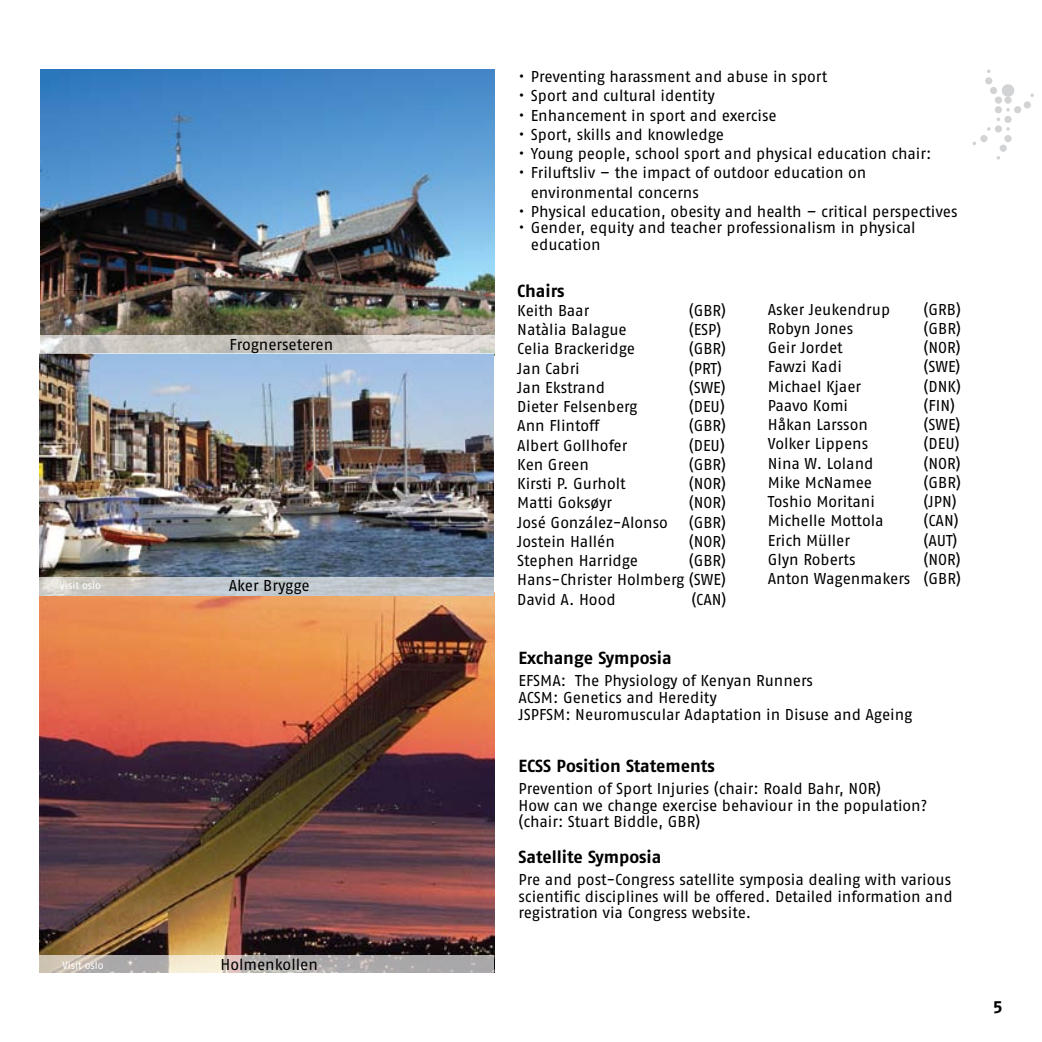
<style>
.page{position:relative;width:1042px;height:1042px;background:#fff}
.page>*{position:absolute;margin:0;border:0;box-sizing:border-box;transform-origin:0 0}
.t1{font:700 17.5px "Fago No";letter-spacing:-.005em;color:#000}
.t2{font:15.75px/16.6px "Fago No";color:#000}
.t3{font:10.5px "Fago No";color:#fff}
</style>
<div class="page">
<svg style="left:996px;top:156px;width:4px;height:4px"></svg>
<div style="left:999px;top:145px;width:8px;height:7px;background:#d1d3d4;border-radius:50%"></div>
<div style="left:980px;top:135px;width:7px;height:7px;background:#d1d3d4;border-radius:50%"></div>
<div style="left:1004px;top:135px;width:7px;height:7px;background:#d1d3d4;border-radius:50%"></div>
<div style="left:995px;top:125px;width:7px;height:8px;background:#d1d3d4;border-radius:50%"></div>
<svg style="left:1006px;top:127px;width:4px;height:4px"></svg>
<div style="left:1004px;top:116px;width:7px;height:7px;background:#d1d3d4;border-radius:50%"></div>
<div style="left:995px;top:106px;width:7px;height:7px;background:#d1d3d4;border-radius:50%"></div>
<div style="left:1014px;top:106px;width:7px;height:7px;background:#d1d3d4;border-radius:50%"></div>
<div style="left:1023px;top:101px;width:8px;height:7px;background:#d1d3d4;border-radius:50%"></div>
<div style="left:995px;top:97px;width:7px;height:7px;background:#d1d3d4;border-radius:50%"></div>
<div style="left:1004px;top:97px;width:7px;height:7px;background:#d1d3d4;border-radius:50%"></div>
<svg style="left:1030px;top:93px;width:4px;height:4px"></svg>
<div style="left:990px;top:87px;width:7px;height:7px;background:#d1d3d4;border-radius:50%"></div>
<div style="left:1002px;top:84px;width:12px;height:13px;background:#d1d3d4;border-radius:50%"></div>
<div style="left:985px;top:77px;width:7px;height:7px;background:#d1d3d4;border-radius:50%"></div>
<img style="left:40px;top:69px;width:454px;height:266px">
<img style="left:40px;top:595px;width:454px;height:360px">
<img style="left:40px;top:353px;width:454px;height:224px">
<svg style="left:40px;top:335px;width:455px;height:18px;background:#cecac5"></svg>
<svg style="left:40px;top:577px;width:454px;height:18px;background:#c3c8cb"></svg>
<svg style="left:40px;top:955px;width:454px;height:18px;background:#bdb7b3"></svg>
<p class="t2" style="left:230px;top:336px;width:105px">Frognerseteren</p>
<p class="t3" style="left:60px;top:579px;width:43px">Visit oslo</p>
<p class="t2" style="left:229px;top:577px;width:82px">Aker Brygge</p>
<p class="t3" style="left:63px;top:959px;width:43px">Visit oslo</p>
<p class="t2" style="left:220px;top:956px;width:99px">Holmenkollen</p>
<p class="t2" style="left:518px;top:68px;width:310px">• Preventing harassment and abuse in sport</p>
<p class="t2" style="left:518px;top:87px;width:198px">• Sport and cultural identity</p>
<p class="t2" style="left:518px;top:107px;width:260px">• Enhancement in sport and exercise</p>
<p class="t2" style="left:518px;top:126px;width:207px">• Sport, skills and knowledge</p>
<p class="t2" style="left:518px;top:145px;width:414px">• Young people, school sport and physical education chair:</p>
<p class="t2" style="left:531px;top:163px;width:337px;line-height:19.2px;text-indent:-12px">• Friluftsliv – the impact of outdoor education on environmental concerns</p>
<p class="t2" style="left:518px;top:203px;width:440px">• Physical education, obesity and health – critical perspectives</p>
<p class="t2" style="left:531px;top:219px;width:386px;text-indent:-12px">• Gender, equity and teacher professionalism in physical education</p>
<p class="t1" style="left:517px;top:280px;width:49px">Chairs</p>
<p class="t2" style="left:517px;top:302px;width:74px">Keith Baar</p>
<p class="t2" style="left:689px;top:302px;width:39px">(GBR)</p>
<p class="t2" style="left:517px;top:321px;width:111px">Natàlia Balague</p>
<p class="t2" style="left:689px;top:321px;width:34px">(ESP)</p>
<p class="t2" style="left:517px;top:340px;width:119px">Celia Brackeridge</p>
<p class="t2" style="left:689px;top:340px;width:39px">(GBR)</p>
<p class="t2" style="left:517px;top:360px;width:64px">Jan Cabri</p>
<p class="t2" style="left:689px;top:360px;width:35px">(PRT)</p>
<p class="t2" style="left:517px;top:379px;width:89px">Jan Ekstrand</p>
<p class="t2" style="left:689px;top:379px;width:38px">(SWE)</p>
<p class="t2" style="left:517px;top:398px;width:122px">Dieter Felsenberg</p>
<p class="t2" style="left:689px;top:398px;width:38px">(DEU)</p>
<p class="t2" style="left:517px;top:417px;width:84px">Ann Flintoff</p>
<p class="t2" style="left:689px;top:417px;width:39px">(GBR)</p>
<p class="t2" style="left:517px;top:437px;width:112px">Albert Gollhofer</p>
<p class="t2" style="left:689px;top:437px;width:38px">(DEU)</p>
<p class="t2" style="left:517px;top:456px;width:73px">Ken Green</p>
<p class="t2" style="left:689px;top:456px;width:39px">(GBR)</p>
<p class="t2" style="left:517px;top:475px;width:110px">Kirsti P. Gurholt</p>
<p class="t2" style="left:689px;top:475px;width:39px">(NOR)</p>
<p class="t2" style="left:517px;top:494px;width:96px">Matti Goksøyr</p>
<p class="t2" style="left:689px;top:494px;width:39px">(NOR)</p>
<p class="t2" style="left:517px;top:514px;width:152px">José González-Alonso</p>
<p class="t2" style="left:689px;top:514px;width:39px">(GBR)</p>
<p class="t2" style="left:517px;top:533px;width:99px">Jostein Hallén</p>
<p class="t2" style="left:689px;top:533px;width:39px">(NOR)</p>
<p class="t2" style="left:517px;top:552px;width:122px">Stephen Harridge</p>
<p class="t2" style="left:517px;top:551px;width:210px;line-height:19.2px;text-align:justify;text-indent:172px">(GBR)<br>Hans-Christer Holmberg (SWE)<br>David A. Hood</p>
<p class="t2" style="left:691px;top:591px;width:37px">(CAN)</p>
<p class="t2" style="left:768px;top:301px;width:124px">Asker Jeukendrup</p>
<p class="t2" style="left:923px;top:301px;width:39px">(GRB)</p>
<p class="t2" style="left:768px;top:320px;width:87px">Robyn Jones</p>
<p class="t2" style="left:923px;top:320px;width:39px">(GBR)</p>
<p class="t2" style="left:768px;top:339px;width:76px">Geir Jordet</p>
<p class="t2" style="left:923px;top:339px;width:39px">(NOR)</p>
<p class="t2" style="left:768px;top:358px;width:76px">Fawzi Kadi</p>
<p class="t2" style="left:923px;top:358px;width:38px">(SWE)</p>
<p class="t2" style="left:768px;top:378px;width:95px">Michael Kjaer</p>
<p class="t2" style="left:923px;top:378px;width:39px">(DNK)</p>
<p class="t2" style="left:768px;top:397px;width:82px">Paavo Komi</p>
<p class="t2" style="left:923px;top:397px;width:33px">(FIN)</p>
<p class="t2" style="left:768px;top:416px;width:102px">Håkan Larsson</p>
<p class="t2" style="left:923px;top:416px;width:38px">(SWE)</p>
<p class="t2" style="left:768px;top:435px;width:102px">Volker Lippens</p>
<p class="t2" style="left:923px;top:435px;width:38px">(DEU)</p>
<p class="t2" style="left:768px;top:455px;width:107px">Nina W. Loland</p>
<p class="t2" style="left:923px;top:455px;width:39px">(NOR)</p>
<p class="t2" style="left:768px;top:474px;width:106px">Mike McNamee</p>
<p class="t2" style="left:923px;top:474px;width:39px">(GBR)</p>
<p class="t2" style="left:768px;top:493px;width:109px">Toshio Moritani</p>
<p class="t2" style="left:923px;top:493px;width:35px">(JPN)</p>
<p class="t2" style="left:768px;top:512px;width:117px">Michelle Mottola</p>
<p class="t2" style="left:923px;top:512px;width:37px">(CAN)</p>
<p class="t2" style="left:768px;top:532px;width:84px">Erich Müller</p>
<p class="t2" style="left:923px;top:532px;width:35px">(AUT)</p>
<p class="t2" style="left:768px;top:551px;width:89px">Glyn Roberts</p>
<p class="t2" style="left:768px;top:550px;width:195px;line-height:19.2px;text-align:right">(NOR)<br>Anton Wagenmakers (GBR)</p>
<p class="t1" style="left:518px;top:648px;width:155px">Exchange Symposia</p>
<p class="t2" style="left:518px;top:672px;width:395px">EFSMA: The Physiology of Kenyan Runners<br>ACSM: Genetics and Heredity<br>JSPFSM: Neuromuscular Adaptation in Disuse and Ageing</p>
<p class="t1" style="left:518px;top:756px;width:198px">ECSS Position Statements</p>
<p class="t2" style="left:518px;top:780px;width:410px">Prevention of Sport Injuries (chair: Roald Bahr, NOR)<br>How can we change exercise behaviour in the population? (chair: Stuart Biddle, GBR)</p>
<p class="t1" style="left:518px;top:847px;width:144px">Satellite Symposia</p>
<p class="t2" style="left:518px;top:871px;width:436px;text-align:justify">Pre and post-Congress satellite symposia dealing with various scientific disciplines will be offered. Detailed information and registration via Congress website.</p>
<p class="t1" style="left:993px;top:994px;width:11px">5</p>
</div>
